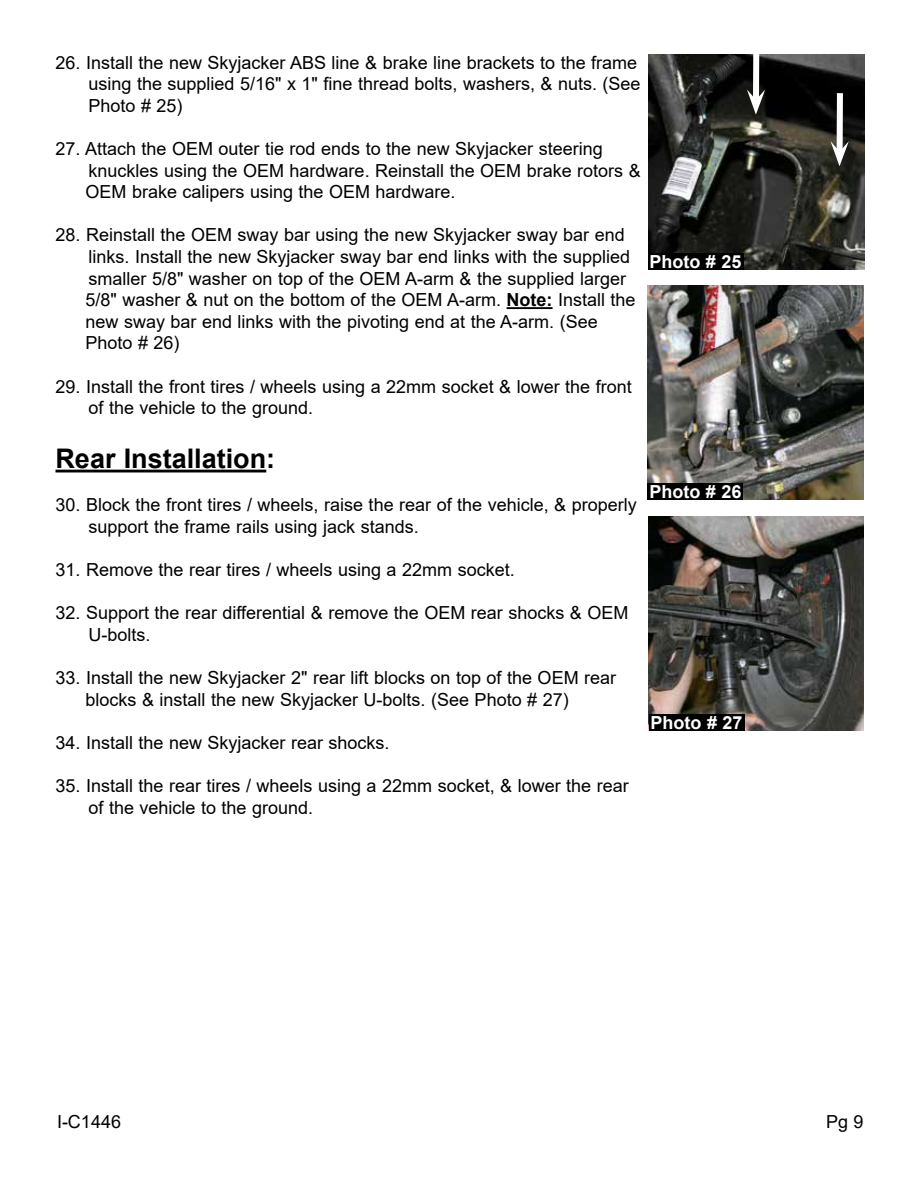
<style>
.page{position:relative;width:918px;height:1188px;background:#fff}
.page>*{position:absolute;margin:0;border:0;box-sizing:border-box;transform-origin:0 0}
.t1{font:700 27px "Arial";color:#000}
.t2{font:18px/21.6px "Arial";color:#000}
.t3{font:700 18px "Arial";color:#fff}
.s1{font-weight:700}
</style>
<div class="page">
<hr style="left:507px;top:307px;width:46px;height:2px;background:#000">
<hr style="left:56px;top:470px;width:210px;height:2px;background:#000">
<img style="left:648px;top:54px;width:216px;height:216px">
<div style="left:648px;top:254px;width:95px;height:16px;background:#000"></div>
<img style="left:648px;top:285px;width:216px;height:215px">
<div style="left:648px;top:483px;width:95px;height:17px;background:#000"></div>
<div style="left:753px;top:54px;width:6px;height:46px;background:#fff"></div>
<svg style="left:747px;top:89px;width:18px;height:26px"></svg>
<div style="left:837px;top:93px;width:6px;height:59px;background:#fff"></div>
<svg style="left:831px;top:141px;width:18px;height:25px"></svg>
<img style="left:648px;top:516px;width:216px;height:215px">
<div style="left:649px;top:715px;width:95px;height:16px;background:#000"></div>
<p class="t2" style="left:89px;top:51px;width:554px;text-indent:-33px">26. Install the new Skyjacker ABS line &amp; brake line brackets to the frame using the supplied 5/16" x 1" fine thread bolts, washers, &amp; nuts. (See<br>Photo # 25)</p>
<p class="t2" style="left:86px;top:138px;width:557px;text-indent:-30px">27. Attach the OEM outer tie rod ends to the new Skyjacker steering knuckles using the OEM hardware. Reinstall the OEM brake rotors &amp;<br>OEM brake calipers using the OEM hardware.</p>
<p class="t2" style="left:86px;top:224px;width:552px;text-indent:-30px">28. Reinstall the OEM sway bar using the new Skyjacker sway bar end links. Install the new Skyjacker sway bar end links with the supplied smaller 5/8" washer on top of the OEM A-arm &amp; the supplied larger 5/8" washer &amp; nut on the bottom of the OEM A-arm. <span class="s1">Note:</span> Install the new sway bar end links with the pivoting end at the A-arm. (See Photo # 26)</p>
<p class="t2" style="left:89px;top:375px;width:545px;text-indent:-33px">29. Install the front tires / wheels using a 22mm socket &amp; lower the front of the vehicle to the ground.</p>
<h1 class="t1" style="left:56px;top:440px;width:221px">Rear Installation:</h1>
<p class="t2" style="left:89px;top:494px;width:550px;text-indent:-33px">30. Block the front tires / wheels, raise the rear of the vehicle, &amp; properly support the frame rails using jack stands.</p>
<p class="t2" style="left:56px;top:559px;width:461px">31. Remove the rear tires / wheels using a 22mm socket.</p>
<p class="t2" style="left:89px;top:602px;width:541px;text-indent:-33px">32. Support the rear differential &amp; remove the OEM rear shocks &amp; OEM<br>U-bolts.</p>
<p class="t2" style="left:86px;top:667px;width:532px;text-indent:-30px">33. Install the new Skyjacker 2" rear lift blocks on top of the OEM rear blocks &amp; install the new Skyjacker U-bolts. (See Photo # 27)</p>
<p class="t2" style="left:56px;top:732px;width:336px">34. Install the new Skyjacker rear shocks.</p>
<p class="t2" style="left:89px;top:775px;width:542px;text-indent:-33px">35. Install the rear tires / wheels using a 22mm socket, &amp; lower the rear of the vehicle to the ground.</p>
<p class="t3" style="left:650px;top:249px;width:94px">Photo # 25</p>
<p class="t3" style="left:649px;top:479px;width:94px">Photo # 26</p>
<p class="t3" style="left:651px;top:710px;width:94px">Photo # 27</p>
<p class="t2" style="left:57px;top:1111px;width:66px">I-C1446</p>
<p class="t2" style="left:826px;top:1111px;width:39px">Pg 9</p>
</div>
